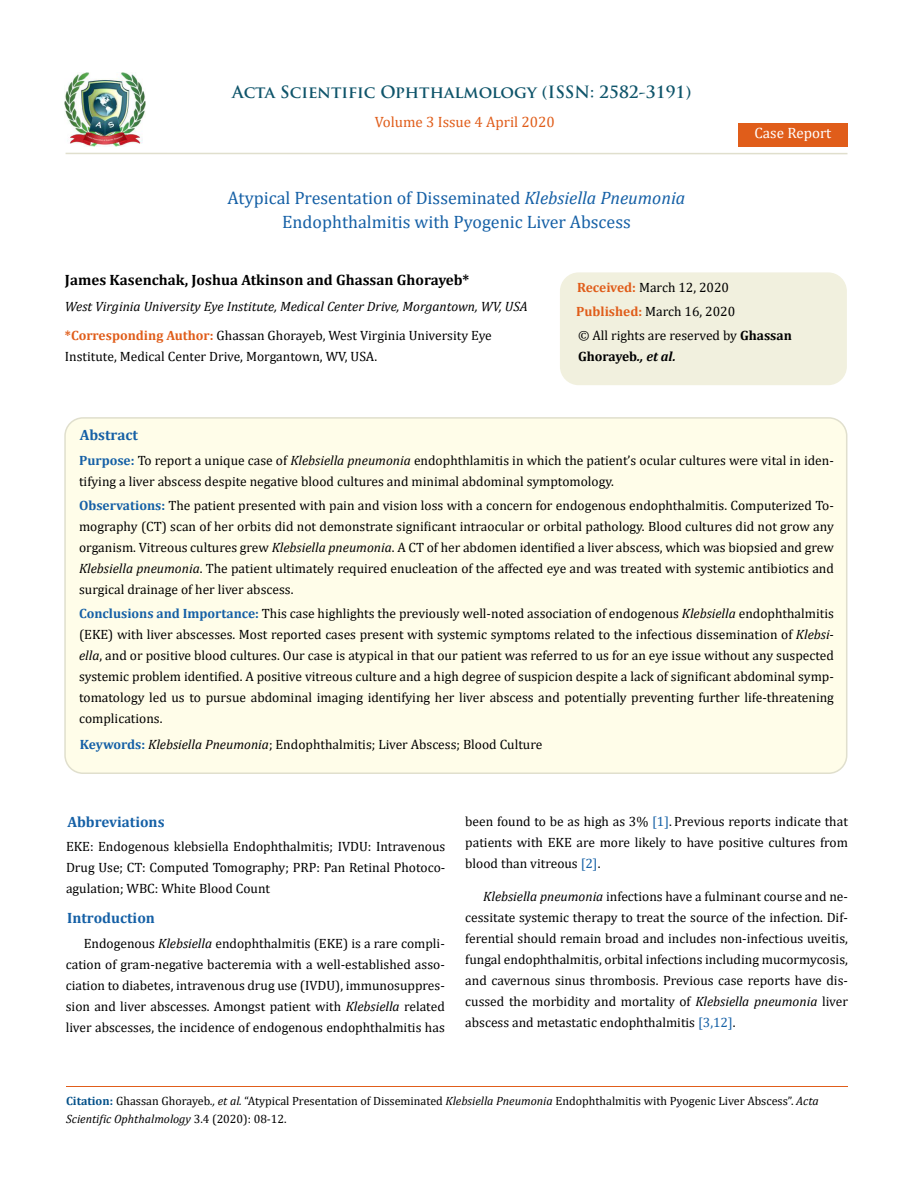
<style>
.page{position:relative;width:917px;height:1188px;background:#fff}
.page>*{position:absolute;margin:0;border:0;box-sizing:border-box;transform-origin:0 0}
.t1{font:18px/24px "Cambria";color:#1560a6;text-align:center}
.t2{font:700 16.5px "Trajan Pro";color:#0e546a}
.t3{font:700 15px "Cambria";color:#000}
.t4{font:700 15px "Cambria";color:#1560a6}
.t5{font:15px "Cambria";color:#e05d1a}
.t6{font:15px "Cambria";color:#fff}
.t7{font:13.5px/21px "Cambria";color:#000;text-align:justify}
.t8{font:italic 13.5px/29.4px "Cambria";color:#000}
.t9{font:12px/18px "Cambria";color:#000}
.s1{font-style:italic}
.s2{font-weight:700;font-style:normal;color:#e05d1a}
.s3{font-style:normal}
.s4{font-weight:700;color:#e05d1a}
.s5{font-weight:700}
.s6{font-weight:700;font-style:italic}
.s7{font-weight:700;color:#1560a6}
.s8{color:#1560a6}
.s9{font-weight:700;color:#035089}
</style>
<div class="page">
<img style="left:65px;top:73px;width:80px;height:74px">
<div style="left:738px;top:124px;width:109px;height:23px;background:#e05d1a"></div>
<div style="left:560px;top:273px;width:286px;height:111px;background:#f1f0de;border-radius:18px"></div>
<div style="left:560px;top:272px;width:286px;height:113px;border:2px solid #f1f0de;border-radius:18px"></div>
<div style="left:65px;top:418px;width:781px;height:355px;background:#fffde9;border-radius:18px"></div>
<div style="left:64px;top:417px;width:783px;height:357px;border:2px solid #e0dfcd;border-radius:18px"></div>
<hr style="left:66px;top:1087px;width:781px;height:1px;background:#e05d1a">
<hr style="left:66px;top:153px;width:781px;height:1px;background:#e0dfcd">
<p class="t2" style="left:232px;top:82px;width:461px">Acta Scientific Ophthalmology (ISSN: 2582-3191)</p>
<p class="t5" style="left:375px;top:113px;width:182px">Volume 3 Issue 4 April 2020</p>
<h1 class="t1" style="left:228px;top:186px;width:459px">Atypical Presentation of Disseminated <span class="s1">Klebsiella Pneumonia<br></span>Endophthalmitis with Pyogenic Liver Abscess</h1>
<p class="t6" style="left:754px;top:124px;width:78px">Case Report</p>
<p class="t3" style="left:65px;top:269px;width:406px">James Kasenchak, Joshua Atkinson and Ghassan Ghorayeb*</p>
<p class="t8" style="left:65px;top:291px;width:464px">West Virginia University Eye Institute, Medical Center Drive, Morgantown, WV, USA <span class="s2">*Corresponding Author:</span> <span class="s3">Ghassan Ghorayeb, West Virginia University Eye</span></p>
<p class="t7" style="left:65px;top:346px;width:314px">Institute, Medical Center Drive, Morgantown, WV, USA.</p>
<p class="t4" style="left:80px;top:424px;width:60px">Abstract</p>
<p class="t7" style="left:576px;top:275px;width:160px;line-height:24.5px"><span class="s4">Received:</span> March 12, 2020<br><span class="s4">Published:</span> March 16, 2020</p>
<p class="t7" style="left:578px;top:324px;width:215px">© All rights are reserved by <span class="s5">Ghassan<br>Ghorayeb</span><span class="s6">., et al.</span></p>
<p class="t7" style="left:79px;top:450px;width:756px"><span class="s7">Purpose:</span> To report a unique case of <span class="s1">Klebsiella pneumonia</span> endophthlamitis in which the patient’s ocular cultures were vital in iden&shy;tifying a liver abscess despite negative blood cultures and minimal abdominal symptomology.</p>
<p class="t7" style="left:79px;top:495px;width:756px"><span class="s7">Observations:</span> The patient presented with pain and vision loss with a concern for endogenous endophthalmitis. Computerized To&shy;mography (CT) scan of her orbits did not demonstrate significant intraocular or orbital pathology. Blood cultures did not grow any organism. Vitreous cultures grew <span class="s1">Klebsiella pneumonia</span>. A CT of her abdomen identified a liver abscess, which was biopsied and grew <span class="s1">Klebsiella pneumonia</span>. The patient ultimately required enucleation of the affected eye and was treated with systemic antibiotics and surgical drainage of her liver abscess.</p>
<p class="t7" style="left:79px;top:603px;width:756px"><span class="s7">Conclusions and Importance:</span> This case highlights the previously well-noted association of endogenous <span class="s1">Klebsiella</span> endophthalmitis (EKE) with liver abscesses. Most reported cases present with systemic symptoms related to the infectious dissemination of <span class="s1">Klebsi&shy;ella</span>, and or positive blood cultures. Our case is atypical in that our patient was referred to us for an eye issue without any suspected systemic problem identified. A positive vitreous culture and a high degree of suspicion despite a lack of significant abdominal symp&shy;tomatology led us to pursue abdominal imaging identifying her liver abscess and potentially preventing further life-threatening complications.</p>
<p class="t7" style="left:80px;top:734px;width:464px"><span class="s7">Keywords:</span> <span class="s1">Klebsiella Pneumonia</span>; Endophthalmitis; Liver Abscess; Blood Culture</p>
<p class="t4" style="left:67px;top:811px;width:99px">Abbreviations</p>
<p class="t7" style="left:66px;top:835px;width:381px">EKE: Endogenous klebsiella Endophthalmitis; IVDU: Intravenous Drug Use; CT: Computed Tomography; PRP: Pan Retinal Photoco&shy;agulation; WBC: White Blood Count</p>
<p class="t4" style="left:67px;top:907px;width:89px">Introduction</p>
<p class="t7" style="left:66px;top:933px;width:380px;text-indent:18px">Endogenous <span class="s1">Klebsiella</span> endophthalmitis (EKE) is a rare compli&shy;cation of gram-negative bacteremia with a well-established asso&shy;ciation to diabetes, intravenous drug use (IVDU), immunosuppres&shy;sion and liver abscesses. Amongst patient with <span class="s1">Klebsiella</span> related liver abscesses, the incidence of endogenous endophthalmitis has</p>
<p class="t7" style="left:465px;top:811px;width:384px">been found to be as high as 3% <span class="s8">[1]</span>. Previous reports indicate that patients with EKE are more likely to have positive cultures from blood than vitreous <span class="s8">[2]</span>.</p>
<p class="t7" style="left:465px;top:886px;width:384px;text-indent:18px"><span class="s1">Klebsiella pneumonia</span> infections have a fulminant course and ne&shy;cessitate systemic therapy to treat the source of the infection. Dif&shy;ferential should remain broad and includes non-infectious uveitis, fungal endophthalmitis, orbital infections including mucormycosis, and cavernous sinus thrombosis. Previous case reports have dis&shy;cussed the morbidity and mortality of <span class="s1">Klebsiella pneumonia</span> liver abscess and metastatic endophthalmitis <span class="s8">[3,12]</span>.</p>
<p class="t9" style="left:66px;top:1092px;width:754px"><span class="s9">Citation:</span> Ghassan Ghorayeb<span class="s1">., et al.</span> “Atypical Presentation of Disseminated <span class="s1">Klebsiella Pneumonia</span> Endophthalmitis with Pyogenic Liver Abscess”. <span class="s1">Acta<br>Scientific Ophthalmology</span> 3.4 (2020): 08-12.</p>
</div>
